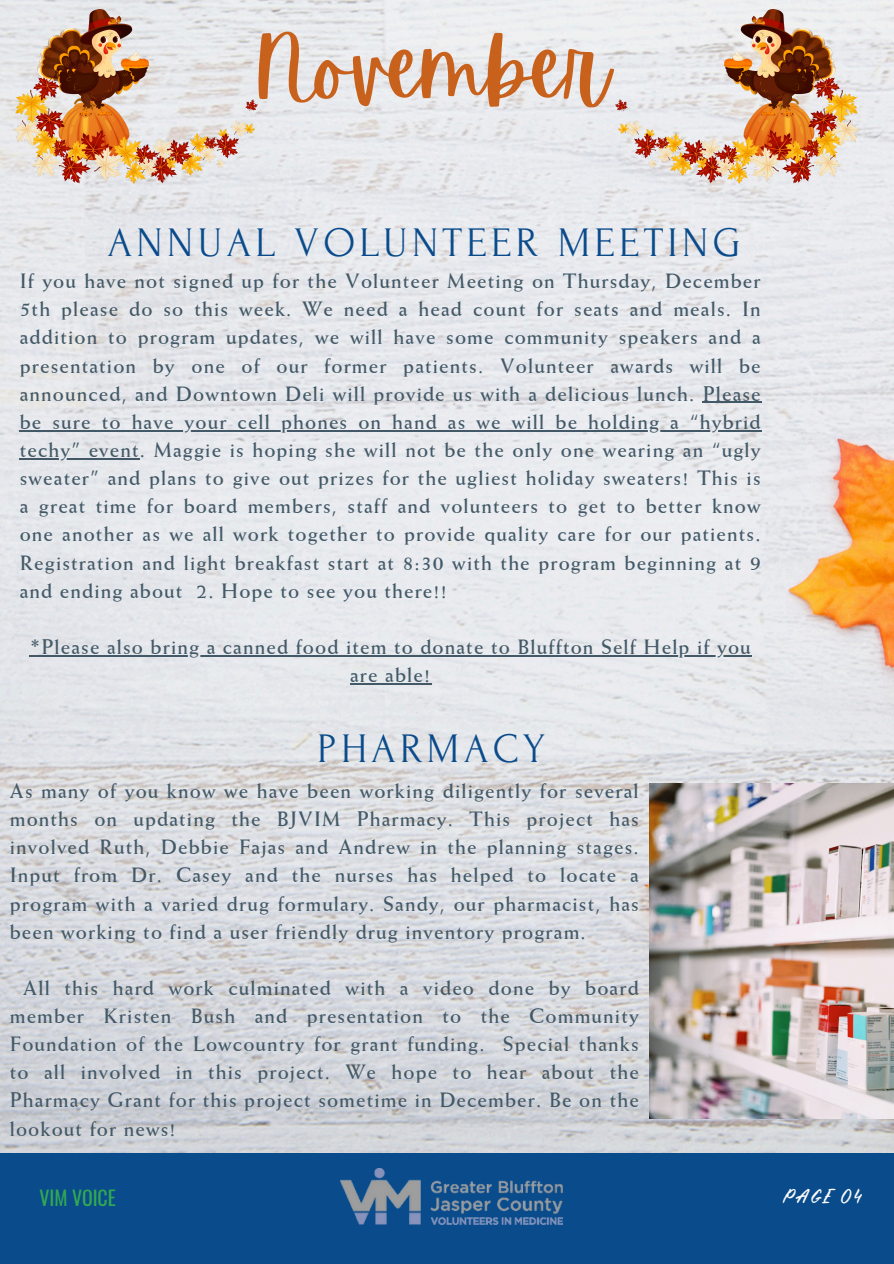
<style>
.page{position:relative;width:894px;height:1264px;background:#fff}
.page>*{position:absolute;margin:0;border:0;box-sizing:border-box;transform-origin:0 0}
.t1{font:42px "Forum";letter-spacing:.1em;color:#0a4b8b}
.t2{font:700 21px/28.2px "Weiss BT";letter-spacing:.05em;color:#435967;text-align:justify}
.t3{font:19.8px "Oswald";color:#31a953}
.t4{font:19.8px "Rabbits Junior";letter-spacing:.1em;color:#fafafa}
</style>
<div class="page">
<img style="left:0;top:0;width:893px;height:1153px">
<img style="left:615px;top:9px;width:244px;height:175px">
<svg style="left:258px;top:31px;width:356px;height:77px;background:#dec3b1"></svg>
<img style="left:13px;top:9px;width:244px;height:175px">
<div style="left:0;top:1153px;width:893px;height:110px;background:#0a4b8b"></div>
<img style="left:340px;top:1168px;width:222px;height:56px">
<img style="left:649px;top:783px;width:243px;height:335px">
<hr style="left:702px;top:402px;width:59px;height:1px;background:#435967">
<hr style="left:20px;top:430px;width:741px;height:1px;background:#435967">
<hr style="left:20px;top:458px;width:120px;height:1px;background:#435967">
<hr style="left:30px;top:655px;width:721px;height:1px;background:#435967">
<hr style="left:350px;top:683px;width:81px;height:1px;background:#435967">
<p class="t1" style="left:108px;top:220px;width:634px">ANNUAL VOLUNTEER MEETING</p>
<h1 class="t2" style="left:20px;top:266px;width:742px">If you have not signed up for the Volunteer Meeting on Thursday, December 5th please do so this week. We need a head count for seats and meals. In addition to program updates, we will have some community speakers and a presentation by one of our former patients. Volunteer awards will be announced, and Downtown Deli will provide us with a delicious lunch. Please</h1>
<p class="t2" style="left:20px;top:407px;width:742px">be sure to have your cell phones on hand as we will be holding a “hybrid</p>
<p class="t2" style="left:20px;top:435px;width:742px">techy” event. Maggie is hoping she will not be the only one wearing an “ugly sweater” and plans to give out prizes for the ugliest holiday sweaters! This is a great time for board members, staff and volunteers to get to better know one another as we all work together to provide quality care for our patients.<br>Registration and light breakfast start at 8:30 with the program beginning at 9 and ending about 2. Hope to see you there!!</p>
<p class="t2" style="left:30px;top:632px;width:722px;text-align:center">*Please also bring a canned food item to donate to Bluffton Self Help if you are able!</p>
<h2 class="t1" style="left:317px;top:726px;width:229px">PHARMACY</h2>
<h2 class="t2" style="left:10px;top:776px;width:630px">As many of you know we have been working diligently for several months on updating the BJVIM Pharmacy. This project has involved Ruth, Debbie Fajas and Andrew in the planning stages.<br>Input from Dr. Casey and the nurses has helped to locate a program with a varied drug formulary. Sandy, our pharmacist, has been working to find a user friendly drug inventory program.</h2>
<p class="t2" style="left:10px;top:973px;width:630px;text-indent:13px">All this hard work culminated with a video done by board member Kristen Bush and presentation to the Community Foundation of the Lowcountry for grant funding. Special thanks to all involved in this project. We hope to hear about the Pharmacy Grant for this project sometime in December. Be on the lookout for news!</p>
<p class="t3" style="left:39px;top:1182px;width:78px">VIM VOICE</p>
<p class="t4" style="left:783px;top:1184px;width:80px">PAGE 04</p>
</div>
